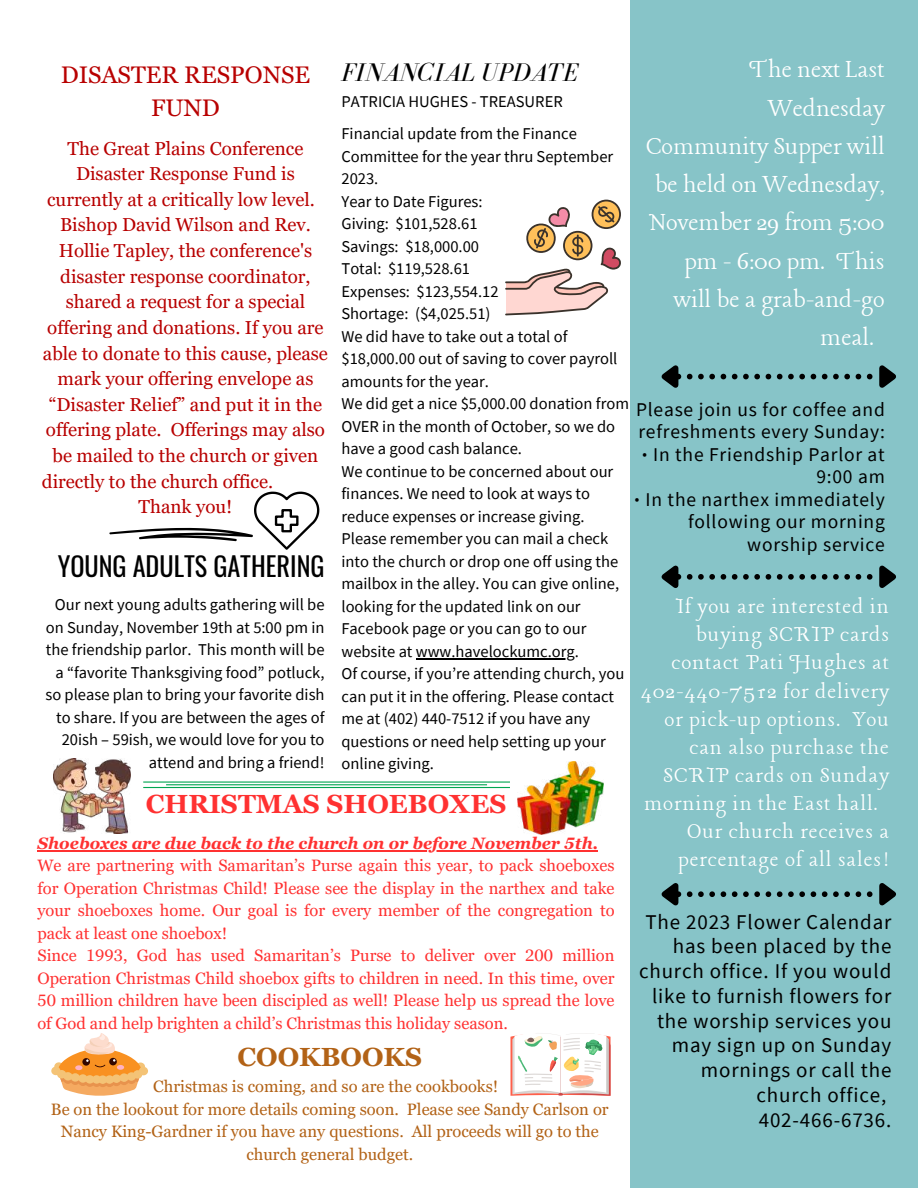
<style>
.page{position:relative;width:918px;height:1188px;background:#fff}
.page>*{position:absolute;margin:0;border:0;box-sizing:border-box;transform-origin:0 0}
.t1{font:27.75px "Lancelot";color:#fff}
.t2{font:26.25px "Oswald";color:#000}
.t3{font:700 26.25px "Georgia Pro";color:#ff3131}
.t4{font:italic 26.25px "Bodoni FLF";color:#000}
.t5{font:700 26.25px "Georgia Pro";color:#b26216}
.t6{font:24px "Lancelot";letter-spacing:.04em;color:#fff}
.t7{font:24px/33.2px "Georgia Pro";color:#b80000;text-align:center}
.t8{font:21px/24.8px "Source Sans Pro";letter-spacing:.04em;color:#000;text-align:right}
.t9{font:19.5px/22.5px "Source Sans Pro";letter-spacing:.04em;color:#000;text-align:right}
.t10{font:18.75px "Georgia Pro";color:#b80000}
.t11{font:16.5px/22.5px "Source Sans Pro";color:#000}
.t12{font:16.5px/22.5px "Georgia Pro";color:#ff3131}
.t13{font:16.5px/22.5px "Georgia Pro";color:#b26216;text-align:center}
.t14{font:italic 700 16.5px "Georgia Pro";color:#ff3131}
.s1{font-weight:700}
</style>
<div class="page">
<div style="left:630px;top:0;width:288px;height:1188px;background:#87c4c8"></div>
<svg style="left:661px;top:883px;width:235px;height:23px"></svg>
<svg style="left:661px;top:565px;width:235px;height:23px"></svg>
<svg style="left:661px;top:365px;width:235px;height:23px"></svg>
<svg style="left:51px;top:1033px;width:97px;height:63px"></svg>
<img style="left:517px;top:762px;width:87px;height:73px">
<hr style="left:416px;top:658px;width:159px;height:1px;background:#000">
<svg style="left:505px;top:199px;width:116px;height:116px"></svg>
<svg style="left:510px;top:1033px;width:101px;height:63px"></svg>
<hr style="left:166px;top:784px;width:321px;height:1px;background:#00a651">
<hr style="left:143px;top:781px;width:367px;height:2px;background:#00a651">
<hr style="left:143px;top:787px;width:367px;height:1px;background:#00a651">
<svg style="left:109px;top:491px;width:211px;height:59px"></svg>
<img style="left:53px;top:759px;width:78px;height:75px">
<hr style="left:37px;top:850px;width:561px;height:1px;background:#ff3131">
<h1 class="t1" style="left:749px;top:56px;width:137px">The next Last</h1>
<h1 class="t1" style="left:768px;top:94px;width:118px">Wednesday</h1>
<h1 class="t1" style="left:646px;top:132px;width:240px">Community Supper will</h1>
<h1 class="t1" style="left:655px;top:170px;width:231px">be held on Wednesday,</h1>
<h1 class="t1" style="left:649px;top:209px;width:238px">November 29 from 5:00</h1>
<h1 class="t1" style="left:684px;top:247px;width:202px">pm - 6:00 pm. This</h1>
<h1 class="t1" style="left:673px;top:285px;width:213px">will be a grab-and-go</h1>
<h1 class="t1" style="left:820px;top:323px;width:55px">meal.</h1>
<h2 class="t4" style="left:342px;top:58px;width:238px">FINANCIAL UPDATE</h2>
<p class="t11" style="left:342px;top:85px;width:237px;line-height:32.5px">PATRICIA HUGHES - TREASURER<br>Financial update from the Finance</p>
<p class="t11" style="left:342px;top:145px;width:289px">Committee for the year thru September<br>2023.<br>Year to Date Figures:<br>Giving: $101,528.61<br>Savings: $18,000.00<br>Total: $119,528.61<br>Expenses: $123,554.12<br>Shortage: ($4,025.51)<br>We did have to take out a total of $18,000.00 out of saving to cover payroll amounts for the year.<br>We did get a nice $5,000.00 donation from<br>OVER in the month of October, so we do have a good cash balance.<br>We continue to be concerned about our finances. We need to look at ways to reduce expenses or increase giving.<br>Please remember you can mail a check into the church or drop one off using the mailbox in the alley. You can give online, looking for the updated link on our<br>Facebook page or you can go to our website at www.havelockumc.org.<br>Of course, if you’re attending church, you can put it in the offering. Please contact me at (402) 440-7512 if you have any questions or need help setting up your online giving.</p>
<h3 class="t7" style="left:61px;top:58px;width:251px">DISASTER RESPONSE<br>FUND</h3>
<p class="t10" style="left:67px;top:137px;width:237px">The Great Plains Conference</p>
<p class="t10" style="left:76px;top:163px;width:220px">Disaster Response Fund is</p>
<p class="t10" style="left:47px;top:189px;width:269px">currently at a critically low level.</p>
<p class="t10" style="left:60px;top:214px;width:252px">Bishop David Wilson and Rev.</p>
<p class="t10" style="left:59px;top:240px;width:255px">Hollie Tapley, the conference's</p>
<p class="t10" style="left:60px;top:266px;width:252px">disaster response coordinator,</p>
<p class="t10" style="left:66px;top:291px;width:241px">shared a request for a special</p>
<p class="t10" style="left:47px;top:317px;width:278px">offering and donations. If you are</p>
<p class="t10" style="left:43px;top:342px;width:287px">able to donate to this cause, please</p>
<p class="t10" style="left:58px;top:368px;width:257px">mark your offering envelope as</p>
<p class="t10" style="left:49px;top:394px;width:275px">“Disaster Relief” and put it in the</p>
<p class="t10" style="left:46px;top:419px;width:281px">offering plate. Offerings may also</p>
<p class="t10" style="left:53px;top:445px;width:267px">be mailed to the church or given</p>
<p class="t10" style="left:42px;top:471px;width:233px">directly to the church office.</p>
<p class="t10" style="left:139px;top:496px;width:95px">Thank you!</p>
<p class="t9" style="left:634px;top:398px;width:252px">Please join us for coffee and refreshments every Sunday: <span class="s1">·</span> In the Friendship Parlor at<br>9:00 am<br><span class="s1">·</span> In the narthex immediately following our morning worship service</p>
<h2 class="t2" style="left:58px;top:546px;width:268px">YOUNG ADULTS GATHERING</h2>
<p class="t11" style="left:45px;top:593px;width:281px;text-align:right">Our next young adults gathering will be on Sunday, November 19th at 5:00 pm in the friendship parlor. This month will be a “favorite Thanksgiving food” potluck, so please plan to bring your favorite dish to share. If you are between the ages of 20ish – 59ish, we would love for you to attend and bring a friend!</p>
<h3 class="t6" style="left:675px;top:594px;width:215px">If you are interested in</h3>
<h3 class="t6" style="left:696px;top:623px;width:195px">buying SCRIP cards</h3>
<h3 class="t6" style="left:671px;top:651px;width:219px">contact Pati Hughes at</h3>
<h3 class="t6" style="left:641px;top:679px;width:250px">402-440-7512 for delivery</h3>
<h3 class="t6" style="left:665px;top:707px;width:226px">or pick-up options. You</h3>
<h3 class="t6" style="left:690px;top:735px;width:201px">can also purchase the</h3>
<h3 class="t6" style="left:663px;top:763px;width:227px">SCRIP cards on Sunday</h3>
<h3 class="t6" style="left:644px;top:791px;width:235px">morning in the East hall.</h3>
<h3 class="t6" style="left:687px;top:819px;width:203px">Our church receives a</h3>
<h3 class="t6" style="left:678px;top:848px;width:212px">percentage of all sales!</h3>
<p class="t8" style="left:639px;top:909px;width:254px">The 2023 Flower Calendar has been placed by the church office. If you would like to furnish flowers for the worship services you may sign up on Sunday mornings or call the church office,<br>402-466-6736.</p>
<h2 class="t3" style="left:146px;top:789px;width:362px">CHRISTMAS SHOEBOXES</h2>
<p class="t14" style="left:37px;top:834px;width:562px">Shoeboxes are due back to the church on or before November 5th.</p>
<p class="t12" style="left:37px;top:854px;width:579px">We are partnering with Samaritan’s Purse again this year, to pack shoeboxes for Operation Christmas Child! Please see the display in the narthex and take your shoeboxes home. Our goal is for every member of the congregation to pack at least one shoebox!<br>Since 1993, God has used Samaritan’s Purse to deliver over 200 million Operation Christmas Child shoebox gifts to children in need. In this time, over 50 million children have been discipled as well! Please help us spread the love of God and help brighten a child’s Christmas this holiday season.</p>
<h2 class="t5" style="left:237px;top:1042px;width:186px">COOKBOOKS</h2>
<p class="t13" style="left:51px;top:1075px;width:559px">Christmas is coming, and so are the cookbooks!<br>Be on the lookout for more details coming soon. Please see Sandy Carlson or Nancy King-Gardner if you have any questions. All proceeds will go to the church general budget.</p>
</div>
